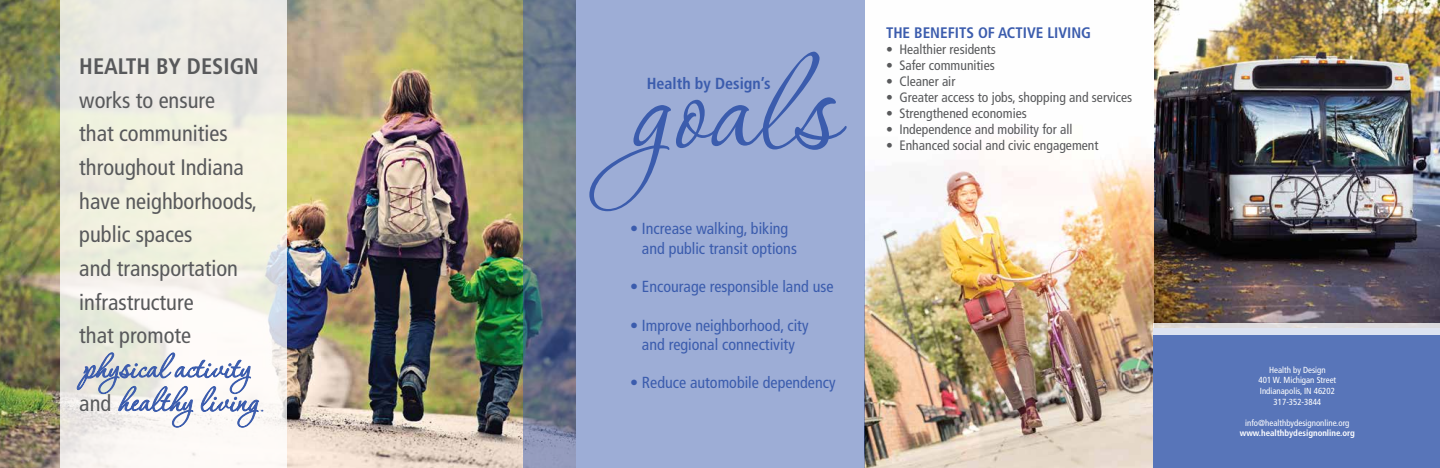
<style>
.page{position:relative;width:1440px;height:468px;background:#fff}
.page>*{position:absolute;margin:0;border:0;box-sizing:border-box;transform-origin:0 0}
.t1{font:160.4px "P22 Corinthia";color:#3b5cad}
.t2{font:40.9px "P22 Corinthia";color:#3b5cad}
.t3{font:condensed 22.5px/33.7px "Frutiger";color:#58595b}
.t4{font:700 condensed 22.5px "Frutiger";color:#58595b}
.t5{font:condensed 16px/19.2px "Frutiger";color:#3b5cad}
.t6{font:700 condensed 16px "Frutiger";color:#3b5cad}
.t7{font:700 condensed 15.2px "Frutiger";color:#3b5cad}
.t8{font:condensed 13.6px "Frutiger";color:#58595b}
.t9{font:condensed 8.8px/10.6px "Frutiger";color:#fff;text-align:center}
.t10{font:700 condensed 8.8px "Frutiger";color:#fff}
</style>
<div class="page">
<img style="left:1153px;top:0;width:287px;height:323px">
<img style="left:864px;top:0;width:289px;height:468px">
<div style="left:1153px;top:329px;width:287px;height:139px;background:#5875b9"></div>
<img style="left:0;top:0;width:523px;height:468px">
<svg style="left:60px;top:0;width:227px;height:468px;fill:#f1f0e4"></svg>
<svg style="left:523px;top:0;width:341px;height:468px;background:#94a4c9"></svg>
<svg style="left:77px;top:352px;width:182px;height:76px"></svg>
<svg style="left:1153px;top:323px;width:287px;height:11px;background:#dddfe7"></svg>
<h3 class="t4" style="left:79px;top:53px;width:181px">Health by Design</h3>
<h3 class="t3" style="left:79px;top:83px;width:179px">works to ensure<br>that communities throughout Indiana have neighborhoods, public spaces<br>and transportation infrastructure<br>that promote</h3>
<h3 class="t3" style="left:79px;top:386px;width:34px">and</h3>
<h2 class="t2" style="left:257px;top:380px;width:9px">.</h2>
<h1 class="t1" style="left:630px;top:26px;width:208px">goals</h1>
<p class="t5" style="left:642px;top:219px;width:156px;text-indent:-12px">• Increase walking, biking and public transit options</p>
<p class="t5" style="left:630px;top:277px;width:205px">• Encourage responsible land use</p>
<p class="t5" style="left:630px;top:316px;width:180px;text-align:center">• Improve neighborhood, city and regional connectivity</p>
<p class="t5" style="left:630px;top:373px;width:207px">• Reduce automobile dependency</p>
<p class="t6" style="left:647px;top:74px;width:125px">Health by Design’s</p>
<p class="t7" style="left:886px;top:24px;width:207px">Th e benefits of active living</p>
<p class="t8" style="left:886px;top:42px;width:111px">• Healthier residents</p>
<p class="t8" style="left:886px;top:58px;width:110px">• Safer communities</p>
<p class="t8" style="left:886px;top:74px;width:71px">• Cleaner air</p>
<p class="t8" style="left:886px;top:90px;width:248px">• Greater access to jobs, shopping and services</p>
<p class="t8" style="left:886px;top:106px;width:142px">• Strengthened economies</p>
<p class="t8" style="left:886px;top:122px;width:188px">• Independence and mobility for all</p>
<p class="t8" style="left:886px;top:138px;width:214px">• Enhanced social and civic engagement</p>
<p class="t9" style="left:1259px;top:364px;width:79px">Health by Design<br>401 W. Michigan Street<br>Indianapolis, IN 46202<br>317-352-3844</p>
<p class="t9" style="left:1245px;top:417px;width:106px">info@healthbydesignonline.org</p>
<p class="t10" style="left:1240px;top:428px;width:117px">www.healthbydesignonline.org</p>
</div>
